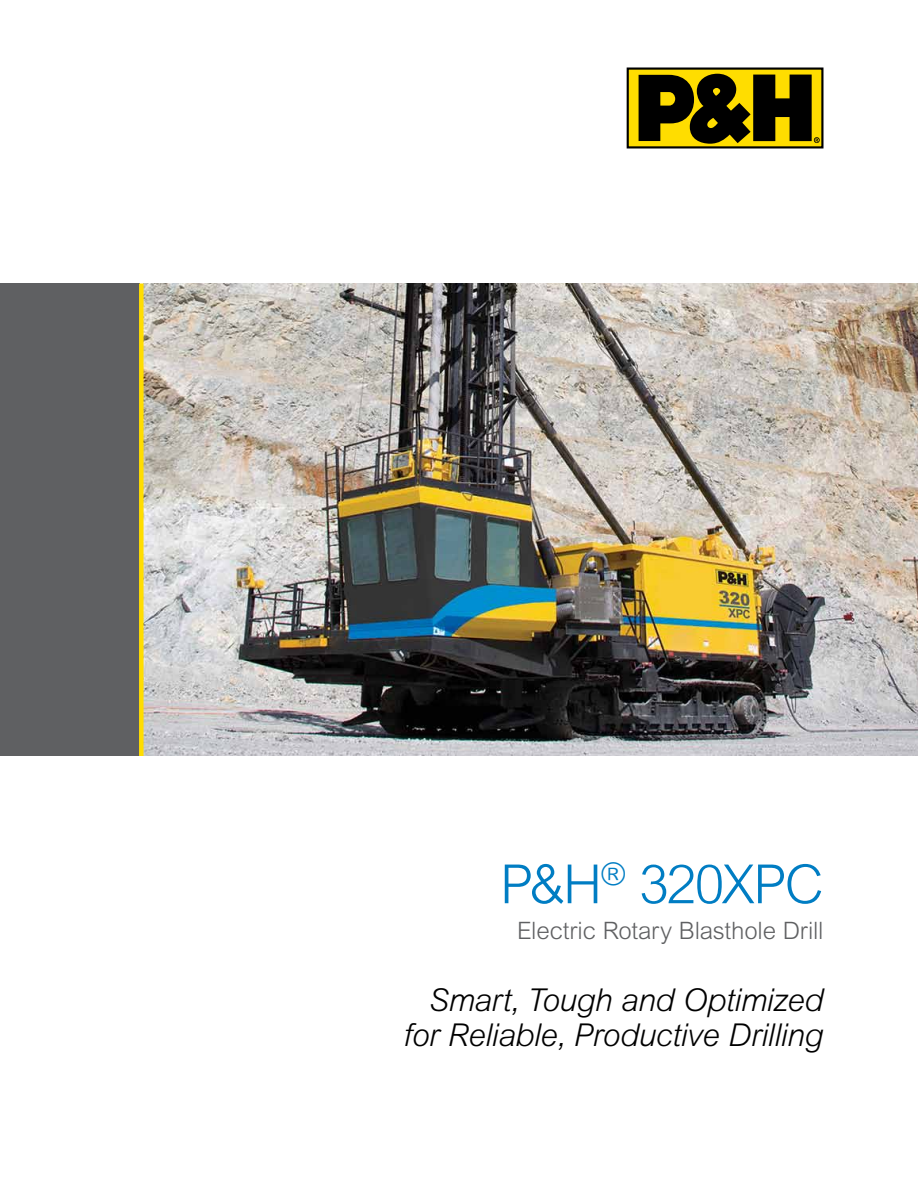
<style>
.page{position:relative;width:918px;height:1188px;background:#fff}
.page>*{position:absolute;margin:0;border:0;box-sizing:border-box;transform-origin:0 0}
.Cover_Model{font:300 54px "Arial MT Std";letter-spacing:-.035em;color:#007dc3}
.Cover_tagline{font:italic 300 31.5px/34.5px "Arial MT Std";letter-spacing:-.015em;color:#000;text-align:right}
.Cover_Description{font:300 24px "Arial MT Std";letter-spacing:-.01em;color:#5f6062}
</style>
<div class="page">
<img style="left:144px;top:284px;width:774px;height:472px">
<div style="left:0;top:284px;width:139px;height:472px;background:#5f6062"></div>
<div style="left:139px;top:284px;width:5px;height:472px;background:#fd0"></div>
<div style="left:628px;top:69px;width:194px;height:78px;background:#fd0"></div>
<div style="left:627px;top:68px;width:196px;height:80px;border:2px solid #000"></div>
<svg style="left:639px;top:74px;width:181px;height:70px"></svg>
<p class="Cover_Model" style="left:500px;top:854px;width:325px">P&amp;H<sup>®</sup> 320XPC</p>
<p class="Cover_Description" style="left:517px;top:917px;width:308px">Electric Rotary Blasthole Drill</p>
<p class="Cover_tagline" style="left:404px;top:984px;width:421px">Smart, Tough and Optimized for Reliable, Productive Drilling</p>
</div>
